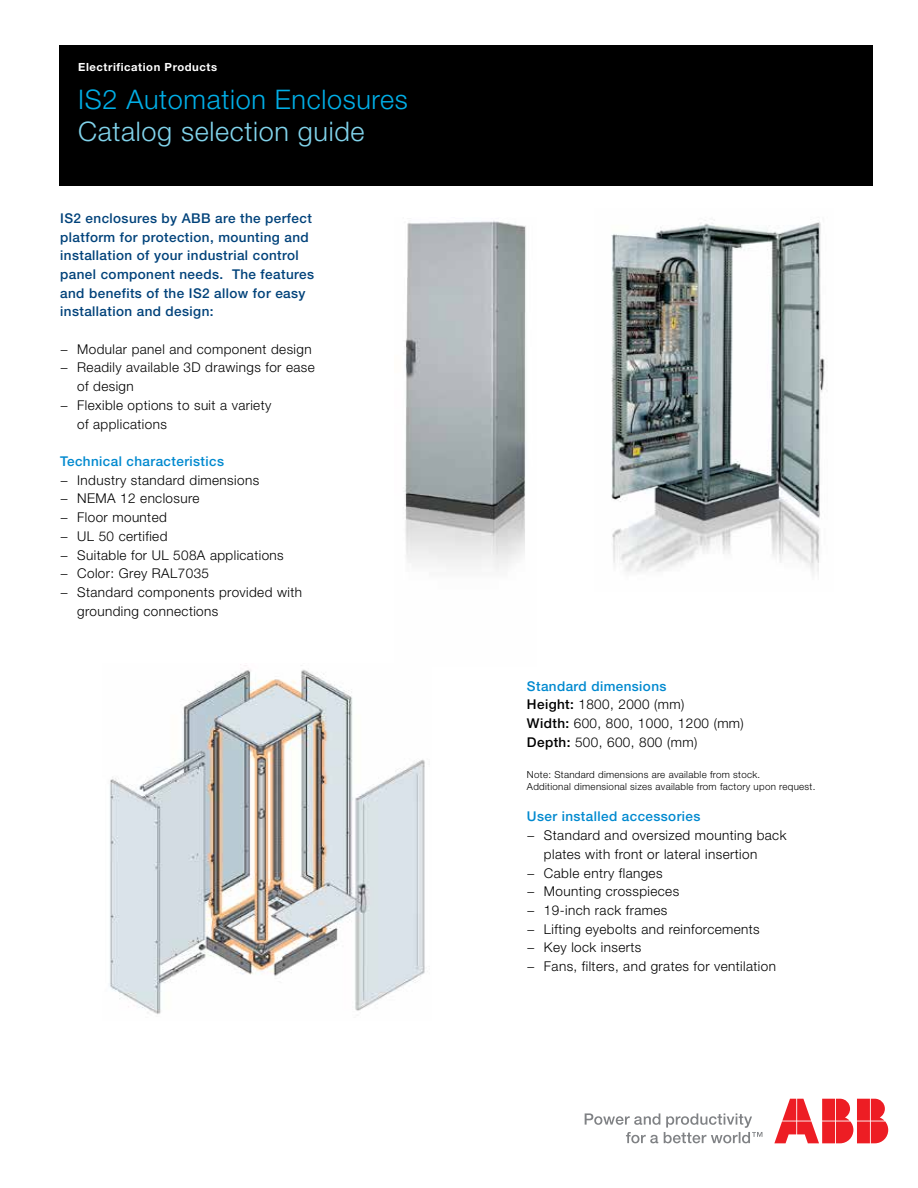
<style>
.page{position:relative;width:918px;height:1188px;background:#fff}
.page>*{position:absolute;margin:0;border:0;box-sizing:border-box;transform-origin:0 0}
.t1{font:300 27px "Helvetica Neue LT Std";letter-spacing:.025em;color:#00aee6}
.t2{font:300 27px "Helvetica Neue LT Std";letter-spacing:.025em;color:#81d3eb}
.t3{font:300 13.5px/18.8px "Helvetica Neue LT Std";letter-spacing:.03em;color:#000}
.t4{font:500 13.5px/18.8px "Helvetica Neue LT Std";letter-spacing:.03em;color:#00427a}
.t5{font:500 13.5px "Helvetica Neue LT Std";letter-spacing:.03em;color:#0089cf}
.t6{font:700 11.25px "Helvetica Neue LT Std";letter-spacing:.05em;color:#fff}
.t7{font:300 9.75px/12.5px "Helvetica Neue LT Std";letter-spacing:.03em;color:#000}
.s1{font-weight:500;color:#0089cf}
.s2{font-weight:500}
</style>
<div class="page">
<img style="left:109px;top:664px;width:316px;height:351px">
<img style="left:395px;top:221px;width:131px;height:445px">
<img style="left:611px;top:220px;width:216px;height:354px">
<svg style="left:585px;top:1113px;width:177px;height:30px"></svg>
<svg style="left:774px;top:1099px;width:114px;height:44px"></svg>
<div style="left:60px;top:45px;width:813px;height:140px;background:#000"></div>
<p class="t6" style="left:78px;top:60px;width:140px">Electrification Products</p>
<h1 class="t1" style="left:78px;top:83px;width:331px">IS2 Automation Enclosures</h1>
<h1 class="t2" style="left:78px;top:115px;width:288px">Catalog selection guide</h1>
<p class="t4" style="left:60px;top:208px;width:255px">IS2 enclosures by ABB are the perfect platform for protection, mounting and installation of your industrial control panel component needs. The features and benefits of the IS2 allow for easy installation and design:</p>
<p class="t3" style="left:60px;top:339px;width:253px">− Modular panel and component design</p>
<p class="t3" style="left:60px;top:358px;width:256px">− Readily available 3D drawings for ease</p>
<p class="t3" style="left:77px;top:377px;width:58px">of design</p>
<p class="t3" style="left:60px;top:395px;width:213px">− Flexible options to suit a variety</p>
<p class="t3" style="left:77px;top:414px;width:91px">of applications</p>
<p class="t5" style="left:60px;top:453px;width:165px">Technical characteristics</p>
<p class="t3" style="left:60px;top:470px;width:200px">− Industry standard dimensions</p>
<p class="t3" style="left:60px;top:489px;width:141px">− NEMA 12 enclosure</p>
<p class="t3" style="left:60px;top:508px;width:108px">− Floor mounted</p>
<p class="t3" style="left:60px;top:526px;width:109px">− UL 50 certified</p>
<p class="t3" style="left:60px;top:545px;width:225px">− Suitable for UL 508A applications</p>
<p class="t3" style="left:60px;top:564px;width:150px">− Color: Grey RAL7035</p>
<p class="t3" style="left:60px;top:583px;width:243px">− Standard components provided with</p>
<p class="t3" style="left:77px;top:601px;width:143px">grounding connections</p>
<p class="t3" style="left:527px;top:676px;width:218px"><span class="s1">Standard dimensions<br></span><span class="s2">Height:</span> 1800, 2000 (mm)<br><span class="s2">Width:</span> 600, 800, 1000, 1200 (mm)<br><span class="s2">Depth:</span> 500, 600, 800 (mm)</p>
<p class="t7" style="left:527px;top:768px;width:290px">Note: Standard dimensions are available from stock.<br>Additional dimensional sizes available from factory upon request.</p>
<p class="t5" style="left:527px;top:809px;width:175px">User installed accessories</p>
<p class="t3" style="left:527px;top:826px;width:261px">− Standard and oversized mounting back</p>
<p class="t3" style="left:544px;top:844px;width:215px">plates with front or lateral insertion</p>
<p class="t3" style="left:527px;top:863px;width:137px">− Cable entry flanges</p>
<p class="t3" style="left:527px;top:882px;width:154px">− Mounting crosspieces</p>
<p class="t3" style="left:527px;top:901px;width:142px">− 19-inch rack frames</p>
<p class="t3" style="left:527px;top:919px;width:234px">− Lifting eyebolts and reinforcements</p>
<p class="t3" style="left:527px;top:938px;width:116px">− Key lock inserts</p>
<p class="t3" style="left:527px;top:957px;width:250px">− Fans, filters, and grates for ventilation</p>
</div>
